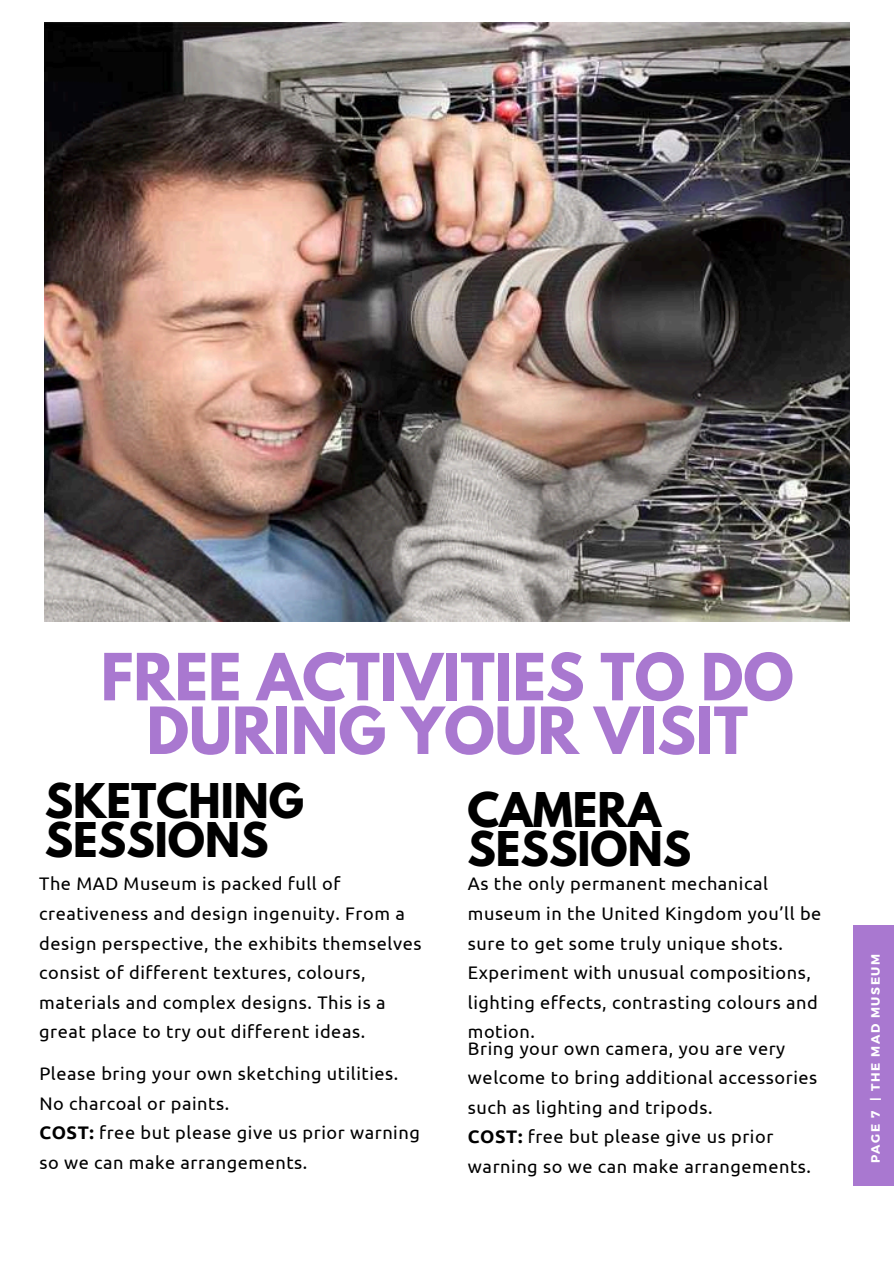
<style>
.page{position:relative;width:894px;height:1264px;background:#fff}
.page>*{position:absolute;margin:0;border:0;box-sizing:border-box;transform-origin:0 0}
.t1{font:700 57.6px/53.6px "League Spartan";color:#a978d0;text-align:center}
.t2{font:700 42.45px/39.5px "League Spartan";color:#000}
.t3{font:18.15px/29.5px "Ubuntu";letter-spacing:.03em;color:#000}
.t4{font:700 12.15px "Montserrat";letter-spacing:.13em;color:#fff}
.s1{font-weight:700}
</style>
<div class="page">
<img style="left:45px;top:22px;width:804px;height:600px">
<div style="left:853px;top:925px;width:40px;height:260px;background:#a978d0"></div>
<h1 class="t1" style="left:101px;top:657px;width:694px">FREE ACTIVITIES TO DO<br>DURING YOUR VISIT</h1>
<h2 class="t2" style="left:45px;top:786px;width:261px">SKETCHING<br>SESSIONS</h2>
<h2 class="t2" style="left:467px;top:795px;width:225px">CAMERA<br>SESSIONS</h2>
<p class="t3" style="left:39px;top:868px;width:383px">The MAD Museum is packed full of creativeness and design ingenuity. From a design perspective, the exhibits themselves consist of different textures, colours, materials and complex designs. This is a great place to try out different ideas.</p>
<p class="t3" style="left:39px;top:1058px;width:382px">Please bring your own sketching utilities.<br>No charcoal or paints.<br><span class="s1">COST:</span> free but please give us prior warning so we can make arrangements.</p>
<p class="t3" style="left:467px;top:868px;width:355px">As the only permanent mechanical museum in the United Kingdom you’ll be sure to get some truly unique shots.<br>Experiment with unusual compositions, lighting effects, contrasting colours and motion.</p>
<p class="t3" style="left:468px;top:1033px;width:351px">Bring your own camera, you are very welcome to bring additional accessories such as lighting and tripods.<br><span class="s1">COST:</span> free but please give us prior warning so we can make arrangements.</p>
<p class="t4" style="left:867px;top:1163px;width:211px;rotate:-90deg">PAGE 7 | THE MAD MUSEUM</p>
</div>
